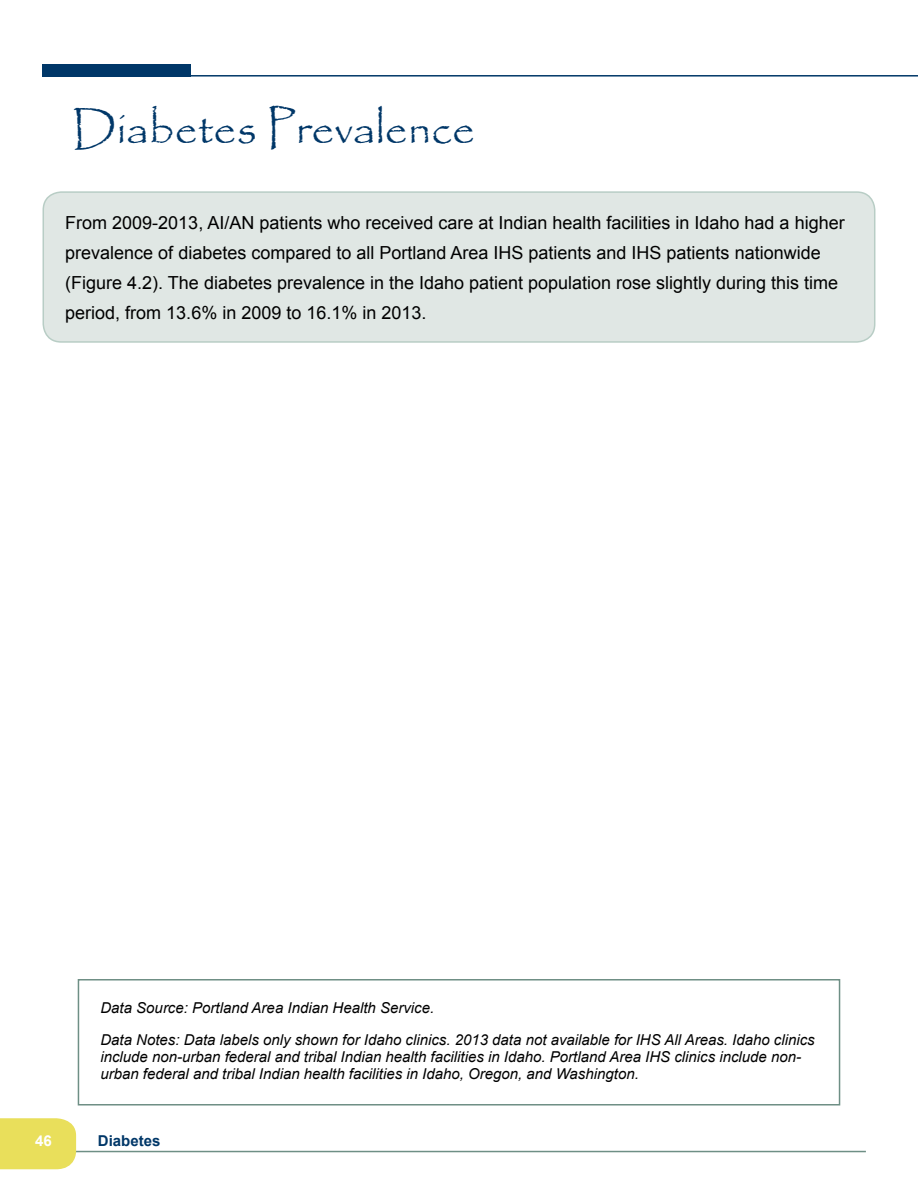
<style>
.page{position:relative;width:918px;height:1188px;background:#fff}
.page>*{position:absolute;margin:0;border:0;box-sizing:border-box;transform-origin:0 0}
.t1{font:45px "Papyrus";color:#003768}
.t2{font:18px/30px "Arial";color:#000}
.t3{font:italic 15px/32.2px "Arial";color:#000}
.t4{font:700 15px "Arial";color:#003768}
.t5{font:700 15px "Arial";color:#fff}
</style>
<div class="page">
<div style="left:78px;top:979px;width:762px;height:127px;border:2px solid #6e8f85"></div>
<div style="left:43px;top:192px;width:832px;height:150px;background:#e0e7e4;border-radius:18px"></div>
<div style="left:43px;top:191px;width:832px;height:152px;border:2px solid #b8cdc5;border-radius:18px"></div>
<hr style="left:55px;top:1151px;width:811px;height:1px;background:#6e8f85">
<svg style="left:0;top:1118px;width:77px;height:52px;background:#eae165"></svg>
<div style="left:43px;top:64px;width:148px;height:13px;background:#003768"></div>
<hr style="left:64px;top:75px;width:854px;height:2px;background:#003768">
<p class="t1" style="left:72px;top:101px;width:405px">Diabetes Prevalence</p>
<p class="t2" style="left:65px;top:208px;width:781px">From 2009-2013, AI/AN patients who received care at Indian health facilities in Idaho had a higher prevalence of diabetes compared to all Portland Area IHS patients and IHS patients nationwide (Figure 4.2). The diabetes prevalence in the Idaho patient population rose slightly during this time period, from 13.6% in 2009 to 16.1% in 2013.</p>
<p class="t3" style="left:100px;top:992px;width:716px">Data Source: Portland Area Indian Health Service.<br>Data Notes: Data labels only shown for Idaho clinics. 2013 data not available for IHS All Areas. Idaho clinics</p>
<p class="t3" style="left:100px;top:1049px;width:702px;line-height:17.2px">include non-urban federal and tribal Indian health facilities in Idaho. Portland Area IHS clinics include non&shy;urban federal and tribal Indian health facilities in Idaho, Oregon, and Washington.</p>
<p class="t5" style="left:35px;top:1131px;width:18px">46</p>
<p class="t4" style="left:98px;top:1131px;width:64px">Diabetes</p>
</div>
